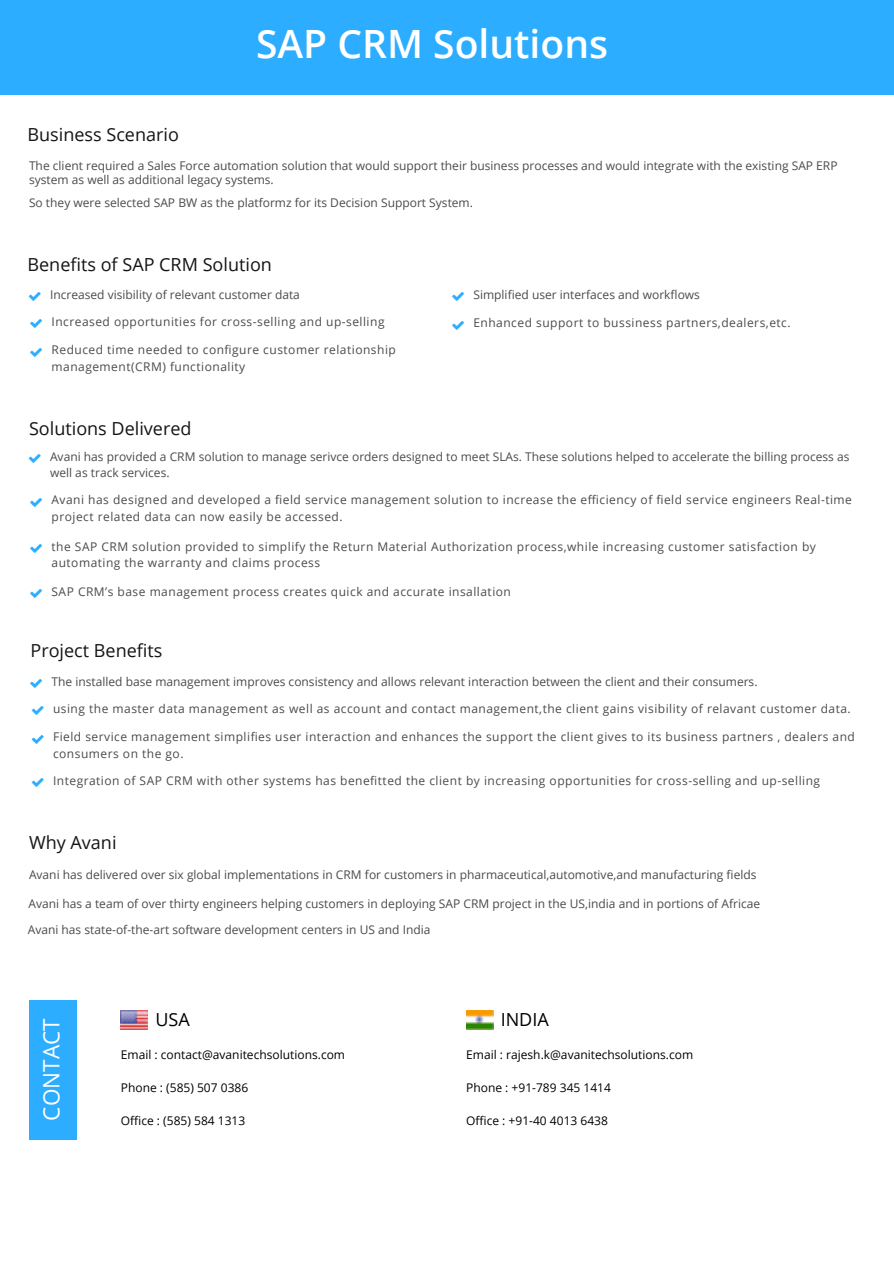
<style>
.page{position:relative;width:894px;height:1263px;background:#fff}
.page>*{position:absolute;margin:0;border:0;box-sizing:border-box;transform-origin:0 0}
.t1{font:600 39px "Open Sans";color:#fff}
.t2{font:22.5px "Open Sans";color:#fff}
.t3{font:18px "Open Sans";color:#151515}
.t4{font:18px "Open Sans";color:#000}
.t5{font:12px/16.5px "Open Sans";letter-spacing:.04em;color:#4b4b4b}
.t6{font:12px/14.4px "Open Sans";color:#4b4b4b}
.t7{font:12px "Open Sans";color:#000}
</style>
<div class="page">
<div style="left:0;top:0;width:893px;height:94px;background:#2cadff"></div>
<div style="left:30px;top:1000px;width:47px;height:139px;background:#2cadff"></div>
<img style="left:121px;top:1010px;width:27px;height:20px">
<img style="left:466px;top:1010px;width:27px;height:20px">
<h1 class="t1" style="left:256px;top:17px;width:353px">SAP CRM Solutions</h1>
<h3 class="t3" style="left:27px;top:122px;width:153px">Business Scenario</h3>
<p class="t6" style="left:29px;top:158px;width:809px">The client required a Sales Force automation solution that would support their business processes and would integrate with the existing SAP ERP system as well as additional legacy systems.</p>
<p class="t6" style="left:29px;top:195px;width:445px">So they were selected SAP BW as the platformz for its Decision Support System.</p>
<h3 class="t3" style="left:27px;top:252px;width:246px">Benefits of SAP CRM Solution</h3>
<p class="t6" style="left:50px;top:287px;width:251px">Increased visibility of relevant customer data</p>
<p class="t6" style="left:473px;top:287px;width:228px">Simplified user interfaces and workflows</p>
<p class="t5" style="left:51px;top:313px;width:334px">Increased opportunities for cross-selling and up-selling</p>
<p class="t5" style="left:473px;top:314px;width:318px">Enhanced support to bussiness partners,dealers,etc.</p>
<p class="t5" style="left:51px;top:341px;width:346px">Reduced time needed to configure customer relationship management(CRM) functionality</p>
<h3 class="t3" style="left:29px;top:416px;width:164px">Solutions Delivered</h3>
<p class="t6" style="left:50px;top:448px;width:800px;line-height:16.5px">Avani has provided a CRM solution to manage serivce orders designed to meet SLAs. These solutions helped to accelerate the billing process as well as track services.</p>
<p class="t5" style="left:51px;top:491px;width:801px">Avani has designed and developed a field service management solution to increase the efficiency of field service engineers Real-time project related data can now easily be accessed.</p>
<p class="t5" style="left:51px;top:538px;width:765px">the SAP CRM solution provided to simplify the Return Material Authorization process,while increasing customer satisfaction by automating the warranty and claims process</p>
<p class="t5" style="left:51px;top:583px;width:461px">SAP CRM’s base management process creates quick and accurate insallation</p>
<h3 class="t3" style="left:30px;top:638px;width:133px">Project Benefits</h3>
<p class="t6" style="left:51px;top:674px;width:707px">The installed base management improves consistency and allows relevant interaction between the client and their consumers.</p>
<p class="t5" style="left:53px;top:700px;width:799px">using the master data management as well as account and contact management,the client gains visibility of relavant customer data.</p>
<p class="t5" style="left:53px;top:728px;width:803px">Field service management simplifies user interaction and enhances the support the client gives to its business partners , dealers and consumers on the go.</p>
<p class="t5" style="left:53px;top:772px;width:768px">Integration of SAP CRM with other systems has benefitted the client by increasing opportunities for cross-selling and up-selling</p>
<h3 class="t3" style="left:29px;top:830px;width:89px">Why Avani</h3>
<p class="t6" style="left:29px;top:867px;width:728px">Avani has delivered over six global implementations in CRM for customers in pharmaceutical,automotive,and manufacturing fields</p>
<p class="t6" style="left:28px;top:896px;width:733px">Avani has a team of over thirty engineers helping customers in deploying SAP CRM project in the US,india and in portions of Africae</p>
<p class="t6" style="left:28px;top:922px;width:404px">Avani has state-of-the-art software development centers in US and India</p>
<h2 class="t2" style="left:36px;top:1120px;width:104px;rotate:-90deg">CONTACT</h2>
<h3 class="t4" style="left:155px;top:1007px;width:36px">USA</h3>
<p class="t7" style="left:121px;top:1046px;width:226px">Email : contact@avanitechsolutions.com</p>
<p class="t7" style="left:121px;top:1079px;width:129px">Phone : (585) 507 0386</p>
<p class="t7" style="left:121px;top:1112px;width:126px">Office : (585) 584 1313</p>
<h3 class="t4" style="left:500px;top:1007px;width:50px">INDIA</h3>
<p class="t7" style="left:466px;top:1046px;width:228px">Email : rajesh.k@avanitechsolutions.com</p>
<p class="t7" style="left:466px;top:1079px;width:146px">Phone : +91-789 345 1414</p>
<p class="t7" style="left:466px;top:1112px;width:143px">Office : +91-40 4013 6438</p>
</div>
